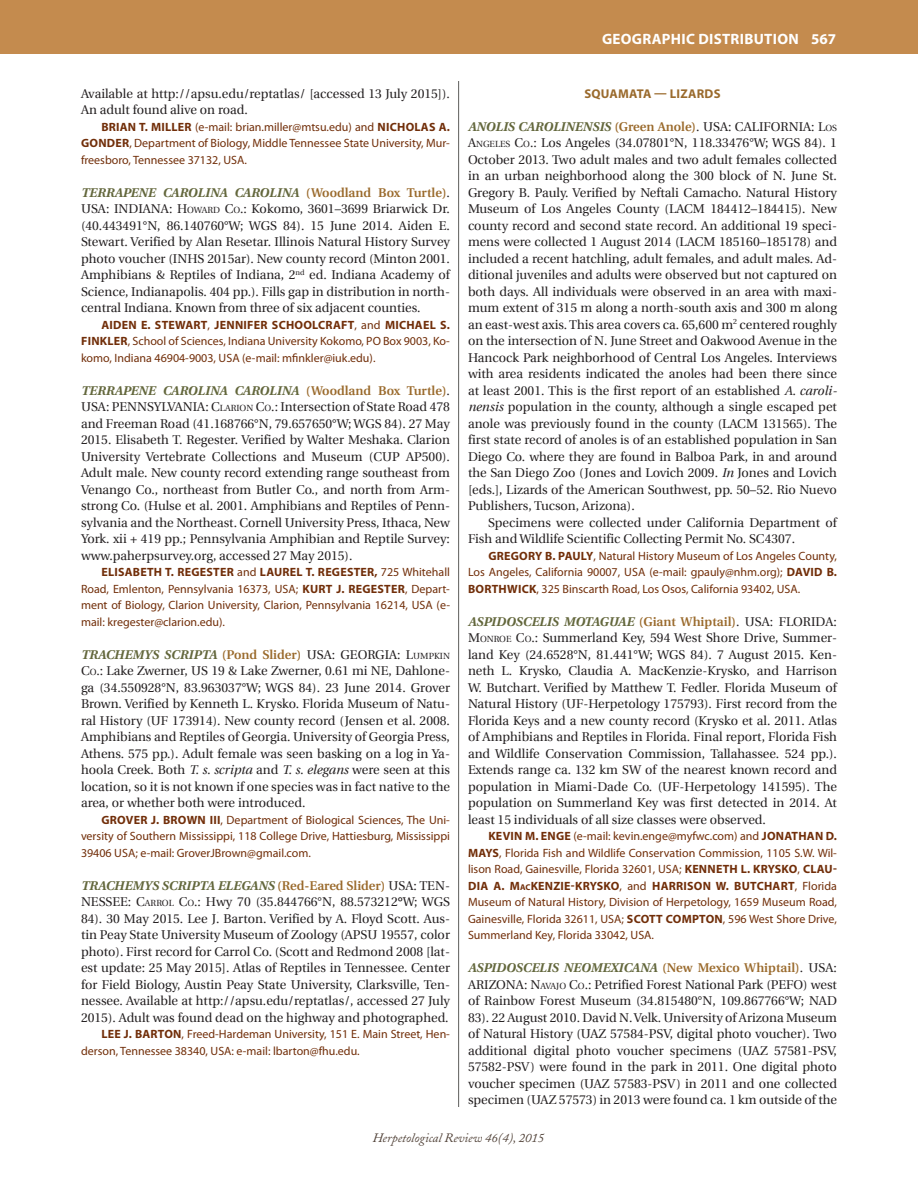
<style>
.page{position:relative;width:918px;height:1188px;background:#fff}
.page>*{position:absolute;margin:0;border:0;box-sizing:border-box;transform-origin:0 0}
.t1{font:700 15px "Myriad Pro";letter-spacing:.02em;color:#fff}
.Geo_Dist_nested_para{font:12.75px/16.5px "Utopia";color:#231f20;text-align:justify}
.t2{font:italic 12.75px "Adobe Caslon";color:#504137}
.Geo_Dist_Headline{font:700 12.75px "Myriad Pro";letter-spacing:.02em;color:#9a6a2c}
.Geo_Dist_authors{font:12px/16.5px "Myriad Pro";color:#712e09;text-align:justify}
.s1{font-weight:700}
.s2{font-weight:700;font-style:italic;color:#63673c}
.s3{font-weight:600;color:#9a6a2c}
.s4{font-style:inherit}
.s5{font-size:8.85px}
.s6{font-style:italic}
.s7{font-weight:700;font-size:8.4px}
</style>
<div class="page">
<hr style="left:458px;top:81px;width:1px;height:1026px;background:#5e5e5c">
<div style="left:0;top:0;width:918px;height:54px;background:#c48b4e"></div>
<p class="t1" style="left:602px;top:29px;width:236px">GEOGRAPHIC DISTRIBUTION 567</p>
<p class="Geo_Dist_nested_para" style="left:81px;top:85px;width:371px">Available at http://apsu.edu/reptatlas/ [accessed 13 July 2015]).<br>An adult found alive on road.</p>
<p class="Geo_Dist_authors" style="left:81px;top:118px;width:371px;text-indent:20px"><span class="s1">BRIAN T. MILLER</span> (e-mail: brian.miller@mtsu.edu) and <span class="s1">NICHOLAS A.<br>GONDER</span>, Department of Biology, Middle Tennessee State University, Mur&shy;freesboro, Tennessee 37132, USA.</p>
<p class="Geo_Dist_nested_para" style="left:81px;top:184px;width:371px"><span class="s2">TERRAPENE CAROLINA CAROLINA</span> <span class="s3">(Woodland Box Turtle)</span>.<br>USA: INDIANA: <span class="s4">H</span><span class="s5">OWARD</span> <span class="s4">C</span><span class="s5">O</span><span class="s4">.</span>: Kokomo, 3601–3699 Briarwick Dr. (40.443491°N, 86.140760°W; WGS 84). 15 June 2014. Aiden E.<br>Stewart. Verified by Alan Resetar. Illinois Natural History Survey photo voucher (INHS 2015ar). New county record (Minton 2001.<br>Amphibians &amp; Reptiles of Indiana, 2<sup>nd</sup> ed. Indiana Academy of Science, Indianapolis. 404 pp.). Fills gap in distribution in north&shy;central Indiana. Known from three of six adjacent counties.</p>
<p class="Geo_Dist_authors" style="left:81px;top:316px;width:370px;text-indent:20px"><span class="s1">AIDEN E. STEWART</span>, <span class="s1">JENNIFER SCHOOLCRAFT</span>, and <span class="s1">MICHAEL S.<br>FINKLER</span>, School of Sciences, Indiana University Kokomo, PO Box 9003, Ko&shy;komo, Indiana 46904-9003, USA (e-mail: mfinkler@iuk.edu).</p>
<p class="Geo_Dist_nested_para" style="left:81px;top:382px;width:371px"><span class="s2">TERRAPENE CAROLINA CAROLINA</span> <span class="s3">(Woodland Box Turtle)</span>.<br>USA: PENNSYLVANIA: <span class="s4">C</span><span class="s5">LARION</span> <span class="s4">C</span><span class="s5">O</span>.: Intersection of State Road 478 and Freeman Road (41.168766°N, 79.657650°W; WGS 84). 27 May 2015. Elisabeth T. Regester. Verified by Walter Meshaka. Clarion University Vertebrate Collections and Museum (CUP AP500).<br>Adult male. New county record extending range southeast from Venango Co., northeast from Butler Co., and north from Arm&shy;strong Co. (Hulse et al. 2001. Amphibians and Reptiles of Penn&shy;sylvania and the Northeast. Cornell University Press, Ithaca, New York. xii + 419 pp.; Pennsylvania Amphibian and Reptile Survey: www.paherpsurvey.org, accessed 27 May 2015).</p>
<p class="Geo_Dist_authors" style="left:81px;top:564px;width:371px;text-indent:20px"><span class="s1">ELISABETH T. REGESTER</span> and <span class="s1">LAUREL T. REGESTER,</span> 725 Whitehall Road, Emlenton, Pennsylvania 16373, USA; <span class="s1">KURT J. REGESTER</span>, Depart&shy;ment of Biology, Clarion University, Clarion, Pennsylvania 16214, USA (e&shy;mail: kregester@clarion.edu).</p>
<p class="Geo_Dist_nested_para" style="left:81px;top:646px;width:371px"><span class="s2">TRACHEMYS SCRIPTA</span> <span class="s3">(Pond Slider)</span> USA: GEORGIA: <span class="s4">L</span><span class="s5">UMPKIN </span><span class="s4">C</span><span class="s5">O</span>.: Lake Zwerner, US 19 &amp; Lake Zwerner, 0.61 mi NE, Dahlone&shy;ga (34.550928°N, 83.963037°W; WGS 84). 23 June 2014. Grover Brown. Verified by Kenneth L. Krysko. Florida Museum of Natu&shy;ral History (UF 173914). New county record (Jensen et al. 2008.<br>Amphibians and Reptiles of Georgia. University of Georgia Press, Athens. 575 pp.). Adult female was seen basking on a log in Ya&shy;hoola Creek. Both <span class="s6">T. s. scripta</span> and <span class="s6">T. s. elegans</span> were seen at this location, so it is not known if one species was in fact native to the area, or whether both were introduced.</p>
<p class="Geo_Dist_authors" style="left:81px;top:811px;width:371px;text-indent:20px"><span class="s1">GROVER J. BROWN III</span>, Department of Biological Sciences, The Uni&shy;versity of Southern Mississippi, 118 College Drive, Hattiesburg, Mississippi 39406 USA; e-mail: GroverJBrown@gmail.com.</p>
<p class="Geo_Dist_nested_para" style="left:81px;top:877px;width:371px"><span class="s2">TRACHEMYS SCRIPTA ELEGANS</span> <span class="s3">(Red-Eared Slider)</span> USA: TEN-NESSEE: <span class="s4">C</span><span class="s5">ARROL</span> <span class="s4">C</span><span class="s5">O</span><span class="s4">.</span>: Hwy 70 (35.844766°N, 88.573212<span class="s1">°</span>W; WGS 84). 30 May 2015. Lee J. Barton. Verified by A. Floyd Scott. Aus&shy;tin Peay State University Museum of Zoology (APSU 19557, color photo). First record for Carrol Co. (Scott and Redmond 2008 [lat&shy;est update: 25 May 2015]. Atlas of Reptiles in Tennessee. Center for Field Biology, Austin Peay State University, Clarksville, Ten&shy;nessee. Available at http://apsu.edu/reptatlas/, accessed 27 July 2015). Adult was found dead on the highway and photographed.</p>
<p class="Geo_Dist_authors" style="left:81px;top:1026px;width:371px;text-indent:20px"><span class="s1">LEE J. BARTON</span>, Freed-Hardeman University, 151 E. Main Street, Hen&shy;derson, Tennessee 38340, USA: e-mail: lbarton@fhu.edu.</p>
<p class="Geo_Dist_Headline" style="left:584px;top:85px;width:138px">SQUAMATA — LIZARDS</p>
<p class="Geo_Dist_nested_para" style="left:468px;top:118px;width:371px"><span class="s2">ANOLIS CAROLINENSIS</span> <span class="s3">(Green Anole)</span>. USA: CALIFORNIA: <span class="s4">L</span><span class="s5">OS </span><span class="s4">A</span><span class="s5">NGELES</span> <span class="s4">C</span><span class="s5">O</span><span class="s4">.:</span> Los Angeles (34.07801°N, 118.33476°W; WGS 84). 1<br>October 2013. Two adult males and two adult females collected in an urban neighborhood along the 300 block of N. June St.<br>Gregory B. Pauly. Verified by Neftali Camacho. Natural History Museum of Los Angeles County (LACM 184412–184415). New county record and second state record. An additional 19 speci&shy;mens were collected 1 August 2014 (LACM 185160–185178) and included a recent hatchling, adult females, and adult males. Ad&shy;ditional juveniles and adults were observed but not captured on both days. All individuals were observed in an area with maxi&shy;mum extent of 315 m along a north-south axis and 300 m along an east-west axis. This area covers ca. 65,600 m<sup>2</sup> centered roughly on the intersection of N. June Street and Oakwood Avenue in the Hancock Park neighborhood of Central Los Angeles. Interviews with area residents indicated the anoles had been there since at least 2001. This is the first report of an established <span class="s6">A. caroli&shy;nensis</span> population in the county, although a single escaped pet anole was previously found in the county (LACM 131565). The first state record of anoles is of an established population in San Diego Co. where they are found in Balboa Park, in and around the San Diego Zoo (Jones and Lovich 2009. <span class="s6">In</span> Jones and Lovich [eds.], Lizards of the American Southwest, pp. 50–52. Rio Nuevo Publishers, Tucson, Arizona).</p>
<p class="Geo_Dist_nested_para" style="left:468px;top:514px;width:371px;text-indent:20px">Specimens were collected under California Department of<br>Fish and Wildlife Scientific Collecting Permit No. SC4307.</p>
<p class="Geo_Dist_authors" style="left:468px;top:547px;width:371px;text-indent:20px"><span class="s1">GREGORY B. PAULY</span>, Natural History Museum of Los Angeles County, Los Angeles, California 90007, USA (e-mail: gpauly@nhm.org); <span class="s1">DAVID B.<br>BORTHWICK</span>, 325 Binscarth Road, Los Osos, California 93402, USA.</p>
<p class="Geo_Dist_nested_para" style="left:468px;top:613px;width:371px"><span class="s2">ASPIDOSCELIS MOTAGUAE</span> <span class="s3">(Giant Whiptail)</span>. USA: FLORIDA:<br><span class="s4">M</span><span class="s5">ONROE</span> <span class="s4">C</span><span class="s5">O</span><span class="s4">.</span>: Summerland Key, 594 West Shore Drive, Summer&shy;land Key (24.6528°N, 81.441°W; WGS 84). 7 August 2015. Ken&shy;neth L. Krysko, Claudia A. MacKenzie-Krysko, and Harrison W. Butchart. Verified by Matthew T. Fedler. Florida Museum of Natural History (UF-Herpetology 175793). First record from the Florida Keys and a new county record (Krysko et al. 2011. Atlas of Amphibians and Reptiles in Florida. Final report, Florida Fish and Wildlife Conservation Commission, Tallahassee. 524 pp.).<br>Extends range ca. 132 km SW of the nearest known record and population in Miami-Dade Co. (UF-Herpetology 141595). The population on Summerland Key was first detected in 2014. At least 15 individuals of all size classes were observed.</p>
<p class="Geo_Dist_authors" style="left:468px;top:828px;width:371px;text-indent:20px"><span class="s1">KEVIN M. ENGE</span> (e-mail: kevin.enge@myfwc.com) and <span class="s1">JONATHAN D.<br>MAYS</span>, Florida Fish and Wildlife Conservation Commission, 1105 S.W. Wil&shy;lison Road, Gainesville, Florida 32601, USA; <span class="s1">KENNETH L. KRYSKO</span>, <span class="s1">CLAU-DIA A. M</span><span class="s7">ac</span><span class="s1">KENZIE-KRYSKO</span>, and <span class="s1">HARRISON W. BUTCHART</span>, Florida Museum of Natural History, Division of Herpetology, 1659 Museum Road, Gainesville, Florida 32611, USA; <span class="s1">SCOTT COMPTON</span>, 596 West Shore Drive, Summerland Key, Florida 33042, USA.</p>
<p class="Geo_Dist_nested_para" style="left:468px;top:960px;width:371px"><span class="s2">ASPIDOSCELIS NEOMEXICANA</span> <span class="s3">(New Mexico Whiptail)</span>. USA:<br>ARIZONA: <span class="s4">N</span><span class="s5">AVAJO</span> <span class="s4">C</span><span class="s5">O</span>.: Petrified Forest National Park (PEFO) west of Rainbow Forest Museum (34.815480°N, 109.867766°W; NAD 83). 22 August 2010. David N. Velk. University of Arizona Museum of Natural History (UAZ 57584-PSV, digital photo voucher). Two additional digital photo voucher specimens (UAZ 57581-PSV, 57582-PSV) were found in the park in 2011. One digital photo voucher specimen (UAZ 57583-PSV) in 2011 and one collected specimen (UAZ 57573) in 2013 were found ca. 1 km outside of the</p>
<p class="t2" style="left:373px;top:1131px;width:173px">Herpetological Review 46(4), 2015</p>
</div>
